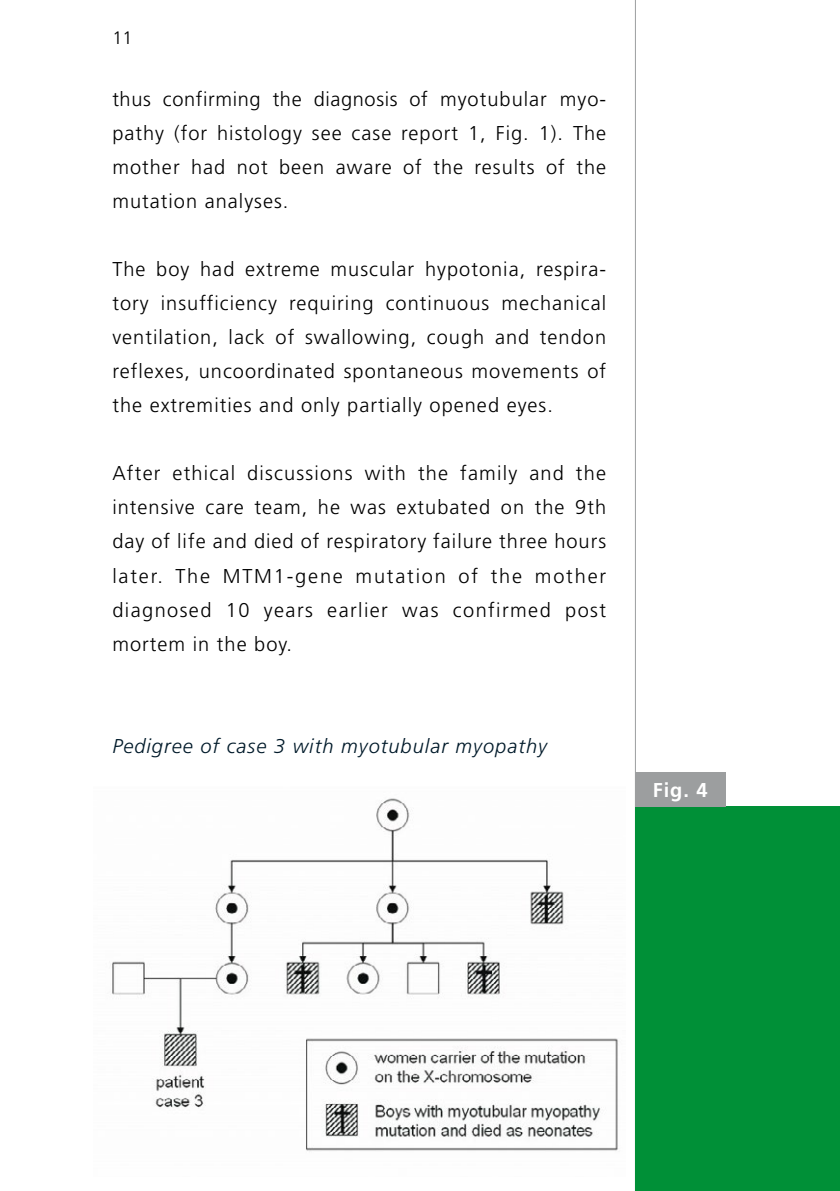
<style>
.page{position:relative;width:840px;height:1191px;background:#fff}
.page>*{position:absolute;margin:0;border:0;box-sizing:border-box;transform-origin:0 0}
.t1{font:300 20px/34px "Frutiger LT Std";letter-spacing:.05em;color:#000;text-align:justify}
.t2{font:italic 300 20px "Frutiger LT Std";letter-spacing:.05em;color:#011a2a}
.t3{font:700 20px "Frutiger LT Std";color:#fff}
.t4{font:300 18px "Frutiger LT Std";color:#000}
</style>
<div class="page">
<hr style="left:634px;top:0;width:1px;height:1191px;background:#9c9e9f">
<img style="left:112px;top:798px;width:506px;height:353px">
<div style="left:634px;top:806px;width:205px;height:385px;background:#009037"></div>
<div style="left:634px;top:772px;width:91px;height:34px;background:#9c9e9f"></div>
<p class="t4" style="left:112px;top:28px;width:22px">11</p>
<p class="t1" style="left:112px;top:82px;width:495px">thus confirming the diagnosis of myotubular myo&shy;pathy (for histology see case report 1, Fig. 1). The mother had not been aware of the results of the mutation analyses.</p>
<p class="t1" style="left:112px;top:253px;width:495px">The boy had extreme muscular hypotonia, respira&shy;tory insufficiency requiring continuous mechanical ventilation, lack of swallowing, cough and tendon reflexes, uncoordinated spontaneous movements of the extremities and only partially opened eyes.</p>
<p class="t1" style="left:112px;top:457px;width:495px">After ethical discussions with the family and the intensive care team, he was extubated on the 9th day of life and died of respiratory failure three hours later. The MTM1-gene mutation of the mother diagnosed 10 years earlier was confirmed post mortem in the boy.</p>
<p class="t2" style="left:112px;top:734px;width:436px">Pedigree of case 3 with myotubular myopathy</p>
<p class="t3" style="left:652px;top:778px;width:57px">Fig. 4</p>
</div>
